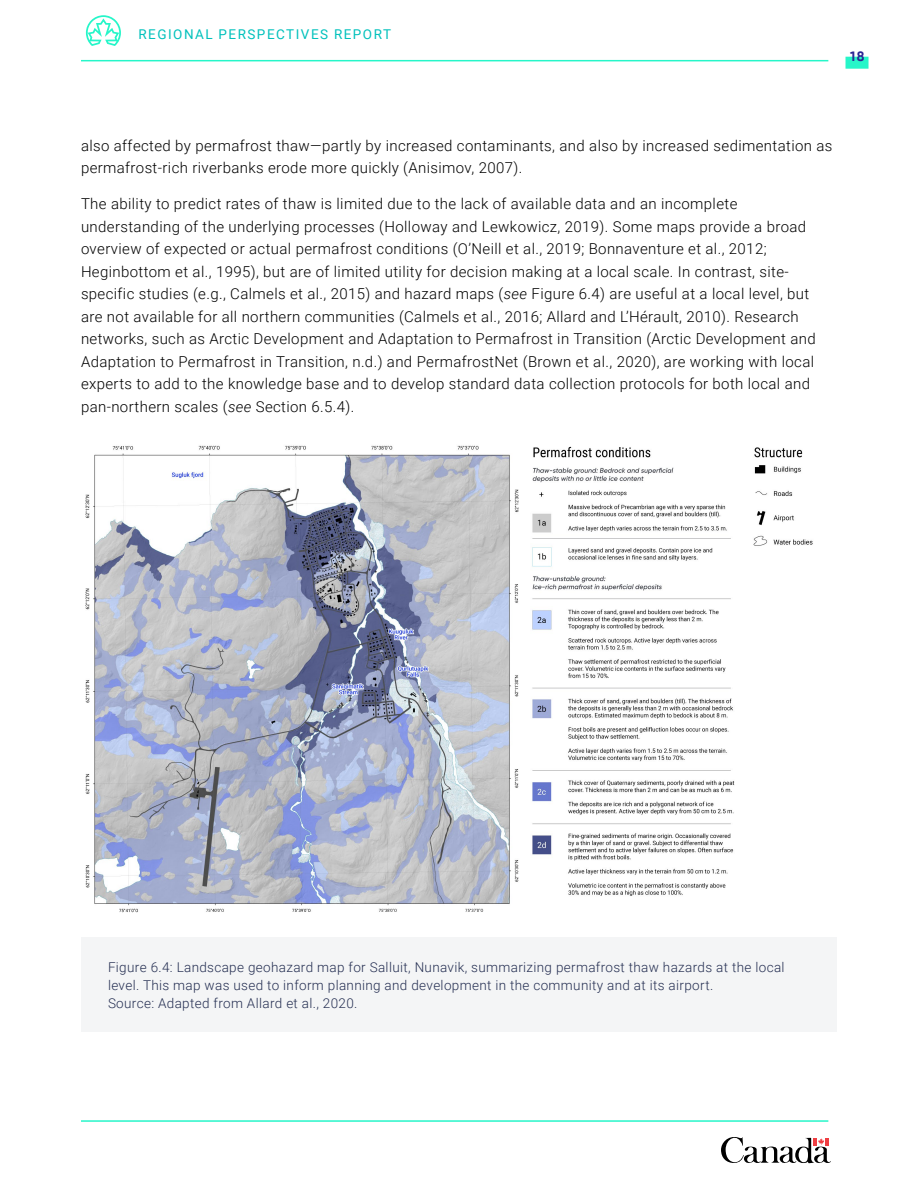
<style>
.page{position:relative;width:918px;height:1188px;background:#fff}
.page>*{position:absolute;margin:0;border:0;box-sizing:border-box;transform-origin:0 0}
.t1{font:300 15px/22.5px "Roboto";letter-spacing:.025em;color:#000}
.Figure_Caption{font:300 13.5px/18px "Roboto";letter-spacing:.025em;color:#252f52}
.t2{font:13.5px "Roboto";letter-spacing:.11em;color:#00c1bc}
.t3{font:700 13.5px "Gilroy";color:#2a2594}
.s1{font-style:italic}
</style>
<div class="page">
<svg style="left:721px;top:1137px;width:110px;height:27px"></svg>
<div style="left:846px;top:57px;width:23px;height:12px;background:#26f6c9"></div>
<hr style="left:81px;top:1120px;width:747px;height:2px;background:#26f6c9">
<hr style="left:81px;top:60px;width:747px;height:1px;background:#26f6c9">
<svg style="left:86px;top:15px;width:35px;height:31px"></svg>
<div style="left:81px;top:938px;width:756px;height:94px;background:#f4f5f6"></div>
<img style="left:85px;top:445px;width:728px;height:468px">
<p class="t2" style="left:138px;top:25px;width:254px">REGIONAL PERSPECTIVES REPORT</p>
<p class="t3" style="left:850px;top:48px;width:16px">18</p>
<p class="t1" style="left:81px;top:134px;width:753px">also affected by permafrost thaw—partly by increased contaminants, and also by increased sedimentation as permafrost-rich riverbanks erode more quickly (Anisimov, 2007).</p>
<p class="t1" style="left:81px;top:192px;width:736px">The ability to predict rates of thaw is limited due to the lack of available data and an incomplete understanding of the underlying processes (Holloway and Lewkowicz, 2019). Some maps provide a broad overview of expected or actual permafrost conditions (O’Neill et al., 2019; Bonnaventure et al., 2012; Heginbottom et al., 1995), but are of limited utility for decision making at a local scale. In contrast, site&shy;specific studies (e.g., Calmels et al., 2015) and hazard maps (<span class="s1">see</span> Figure 6.4) are useful at a local level, but are not available for all northern communities (Calmels et al., 2016; Allard and L’Hérault, 2010). Research networks, such as Arctic Development and Adaptation to Permafrost in Transition (Arctic Development and Adaptation to Permafrost in Transition, n.d.) and PermafrostNet (Brown et al., 2020), are working with local experts to add to the knowledge base and to develop standard data collection protocols for both local and pan-northern scales (<span class="s1">see</span> Section 6.5.4).</p>
<p class="Figure_Caption" style="left:108px;top:958px;width:678px">Figure 6.4: Landscape geohazard map for Salluit, Nunavik, summarizing permafrost thaw hazards at the local level. This map was used to inform planning and development in the community and at its airport.<br>Source: Adapted from Allard et al., 2020.</p>
</div>
